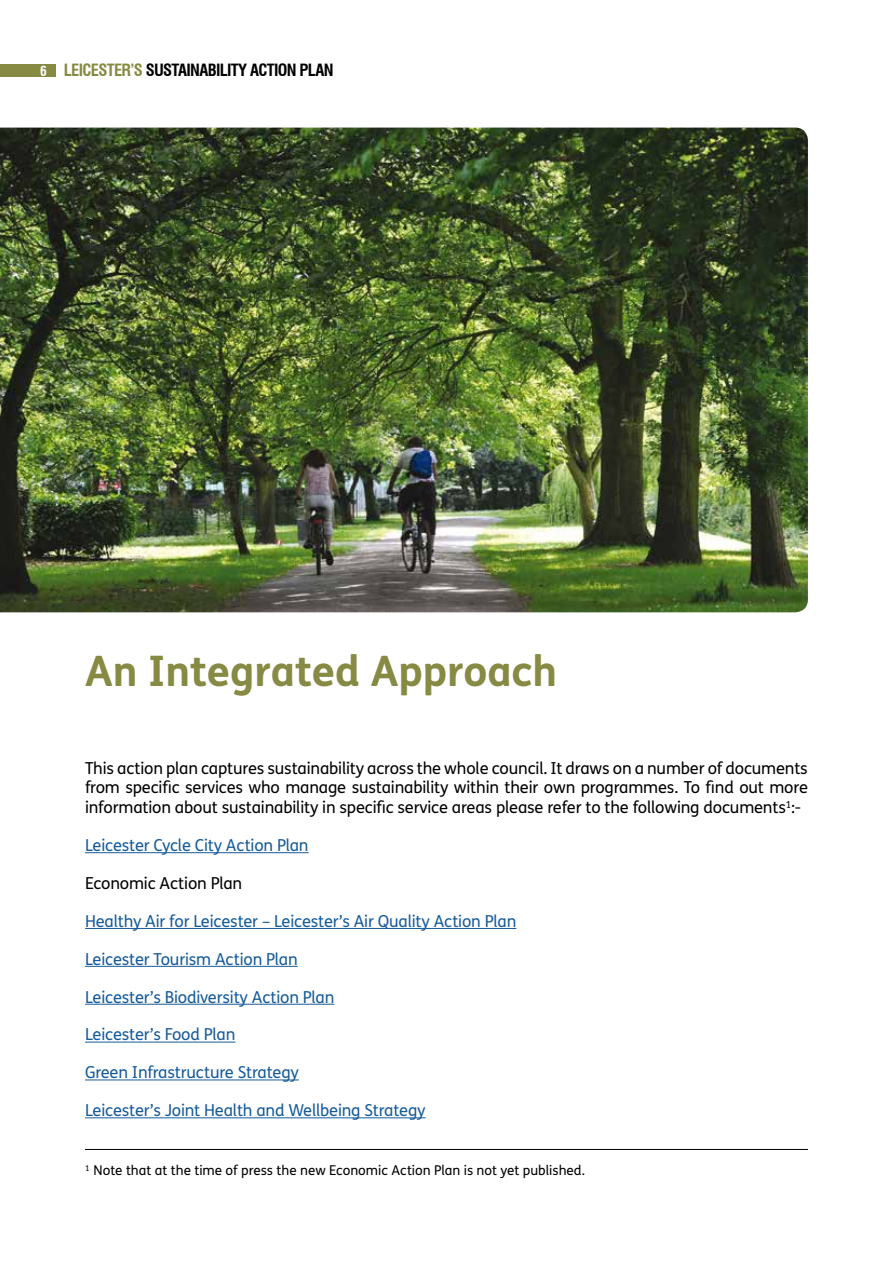
<style>
.page{position:relative;width:893px;height:1263px;background:#fff}
.page>*{position:absolute;margin:0;border:0;box-sizing:border-box;transform-origin:0 0}
.t1{font:700 42px "FS Me";color:#868a43}
.t2{font:16.5px/19.8px "FS Me";letter-spacing:-.01em;color:#000;text-align:justify}
.t3{font:16.5px "FS Me";letter-spacing:-.01em;color:#165b9a}
.t4{font:700 condensed 16.5px "Swiss 721 BT";letter-spacing:-.04em;color:#000}
.t5{font:13.5px "FS Me";color:#000}
.s1{font-size:13.5px;color:#fff}
.s2{color:#868a43}
</style>
<div class="page">
<div style="left:0;top:64px;width:55px;height:13px;background:#868a43"></div>
<hr style="left:85px;top:852px;width:224px;height:1px;background:#165b9a">
<hr style="left:85px;top:928px;width:431px;height:1px;background:#165b9a">
<hr style="left:85px;top:966px;width:213px;height:1px;background:#165b9a">
<hr style="left:85px;top:1004px;width:249px;height:1px;background:#165b9a">
<hr style="left:85px;top:1042px;width:150px;height:1px;background:#165b9a">
<hr style="left:85px;top:1079px;width:214px;height:1px;background:#165b9a">
<hr style="left:85px;top:1117px;width:341px;height:1px;background:#165b9a">
<img style="left:0;top:128px;width:808px;height:484px">
<hr style="left:85px;top:1149px;width:723px;height:1px;background:#000">
<p class="t4" style="left:40px;top:60px;width:295px"><span class="s1">6</span> <span class="s2">LEICESTER’S</span> SUSTAINABILITY ACTION PLAN</p>
<h1 class="t1" style="left:85px;top:639px;width:474px">An Integrated Approach</h1>
<p class="t2" style="left:85px;top:757px;width:724px">This action plan captures sustainability across the whole council. It draws on a number of documents from specific services who manage sustainability within their own programmes. To find out more information about sustainability in specific service areas please refer to the following documents<sup>1</sup>:-</p>
<p class="t3" style="left:85px;top:834px;width:225px">Leicester Cycle City Action Plan</p>
<p class="t2" style="left:85px;top:873px;width:159px">Economic Action Plan</p>
<p class="t3" style="left:85px;top:910px;width:433px">Healthy Air for Leicester – Leicester’s Air Quality Action Plan</p>
<p class="t3" style="left:85px;top:947px;width:214px">Leicester Tourism Action Plan</p>
<p class="t3" style="left:85px;top:985px;width:251px">Leicester’s Biodiversity Action Plan</p>
<p class="t3" style="left:85px;top:1023px;width:152px">Leicester’s Food Plan</p>
<p class="t3" style="left:85px;top:1061px;width:215px">Green Infrastructure Strategy</p>
<p class="t3" style="left:85px;top:1099px;width:342px">Leicester’s Joint Health and Wellbeing Strategy</p>
<p class="t5" style="left:85px;top:1161px;width:501px"><sup>1</sup> Note that at the time of press the new Economic Action Plan is not yet published.</p>
</div>
